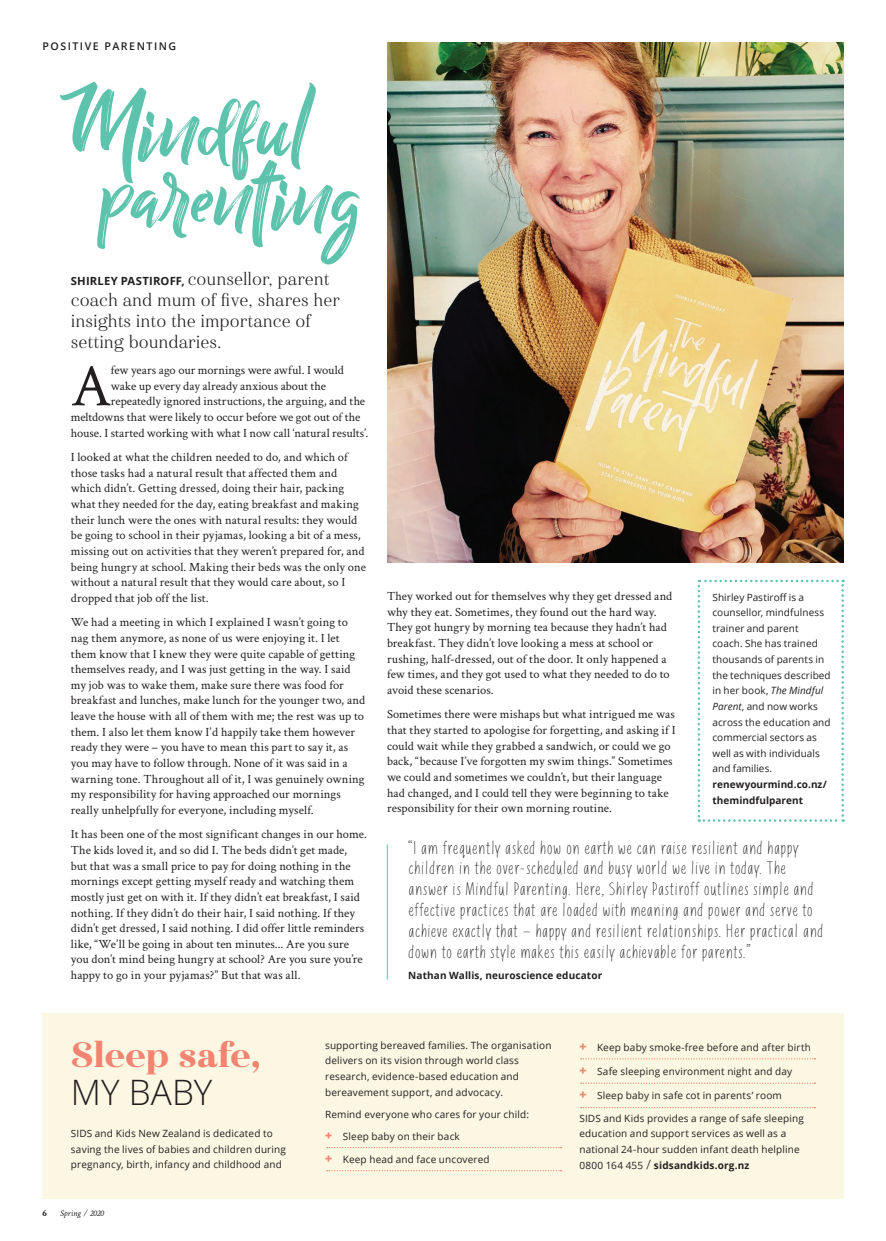
<style>
.page{position:relative;width:886px;height:1241px;background:#fff}
.page>*{position:absolute;margin:0;border:0;box-sizing:border-box;transform-origin:0 0}
.t1{font:100px "Billy Ohio";color:#5dc3ad}
.t2{font:60.88px "Crimson Text";color:#231f20}
.t3{font:35px "Haboro Nor Bla";letter-spacing:-.01em;color:#f48472}
.t4{font:300 35px "Open Sans";letter-spacing:.005em;color:#231f20}
.t5{font:100 17.5px/20.9px "Liniga";color:#231f20;scale:1.15 1}
.t6{font:17.5px/21.2px "Haboro Nor Lig";color:#231f20}
.t7{font:12.5px/15.6px "Crimson Text";letter-spacing:.005em;color:#231f20}
.t8{font:700 11.25px "Open Sans";letter-spacing:.015em;color:#231f20}
.t9{font:600 10.62px "Open Sans";letter-spacing:.14em;color:#231f20}
.t10{font:10px/15.6px "Open Sans";letter-spacing:.015em;color:#231f20}
.t11{font:700 10px/15.6px "Open Sans";letter-spacing:.01em;color:#231f20}
.t12{font:700 10px "Crimson Text";color:#231f20}
.t13{font:italic 8.75px "Crimson Text";color:#231f20}
.s1{font-family:"Haboro Nor Lig";font-weight:400;font-size:17.5px}
.s2{font-style:italic}
.s3{font-weight:800;font-size:12.5px;color:#f48472}
.s4{font-family:"Crimson Text";font-size:12.5px}
.s5{font-weight:700}
</style>
<div class="page">
<div style="left:43px;top:1012px;width:801px;height:186px;background:#fcf7e3"></div>
<img style="left:387px;top:43px;width:456px;height:519px">
<svg style="left:698px;top:579px;width:146px;height:242px"></svg>
<svg style="left:581px;top:1082px;width:234px;height:1px"></svg>
<svg style="left:581px;top:1107px;width:234px;height:1px"></svg>
<svg style="left:327px;top:1170px;width:235px;height:1px"></svg>
<svg style="left:581px;top:1058px;width:234px;height:1px"></svg>
<hr style="left:387px;top:844px;width:1px;height:135px;background:#5dc3ad">
<p class="t9" style="left:43px;top:39px;width:135px">POSITIVE PARENTING</p>
<h1 class="t1" style="left:59px;top:66px;width:249px">Mindful</h1>
<h1 class="t1" style="left:99px;top:135px;width:264px">parenting</h1>
<p class="t8" style="left:71px;top:272px;width:260px">SHIRLEY PASTIROFF, <span class="s1">counsellor, parent</span></p>
<h3 class="t6" style="left:71px;top:289px;width:271px">coach and mum of five, shares her insights into the importance of setting boundaries.</h3>
<h2 class="t2" style="left:71px;top:344px;width:42px">A</h2>
<p class="t7" style="left:111px;top:361px;width:234px">few years ago our mornings were awful. I would</p>
<p class="t7" style="left:111px;top:377px;width:217px">wake up every day already anxious about the</p>
<p class="t7" style="left:111px;top:393px;width:256px">repeatedly ignored instructions, the arguing, and the</p>
<p class="t7" style="left:71px;top:408px;width:291px">meltdowns that were likely to occur before we got out of the</p>
<p class="t7" style="left:71px;top:424px;width:299px">house. I started working with what I now call ‘natural results’.</p>
<p class="t7" style="left:71px;top:448px;width:296px">I looked at what the children needed to do, and which of those tasks had a natural result that affected them and which didn’t. Getting dressed, doing their hair, packing what they needed for the day, eating breakfast and making their lunch were the ones with natural results: they would be going to school in their pyjamas, looking a bit of a mess, missing out on activities that they weren’t prepared for, and being hungry at school. Making their beds was the only one without a natural result that they would care about, so I dropped that job off the list.</p>
<p class="t7" style="left:71px;top:614px;width:296px">We had a meeting in which I explained I wasn’t going to nag them anymore, as none of us were enjoying it. I let them know that I knew they were quite capable of getting themselves ready, and I was just getting in the way. I said my job was to wake them, make sure there was food for breakfast and lunches, make lunch for the younger two, and leave the house with all of them with me; the rest was up to them. I also let them know I’d happily take them however ready they were – you have to mean this part to say it, as you may have to follow through. None of it was said in a warning tone. Throughout all of it, I was genuinely owning my responsibility for having approached our mornings really unhelpfully for everyone, including myself.</p>
<p class="t7" style="left:71px;top:826px;width:297px">It has been one of the most significant changes in our home.<br>The kids loved it, and so did I. The beds didn’t get made,<br>but that was a small price to pay for doing nothing in the mornings except getting myself ready and watching them mostly just get on with it. If they didn’t eat breakfast, I said nothing. If they didn’t do their hair, I said nothing. If they didn’t get dressed, I said nothing. I did offer little reminders like, “We’ll be going in about ten minutes... Are you sure you don’t mind being hungry at school? Are you sure you’re happy to go in your pyjamas?” But that was all.</p>
<p class="t7" style="left:387px;top:587px;width:287px">They worked out for themselves why they get dressed and why they eat. Sometimes, they found out the hard way.<br>They got hungry by morning tea because they hadn’t had breakfast. They didn’t love looking a mess at school or rushing, half-dressed, out of the door. It only happened a few times, and they got used to what they needed to do to avoid these scenarios.</p>
<p class="t7" style="left:387px;top:706px;width:290px">Sometimes there were mishaps but what intrigued me was that they started to apologise for forgetting, and asking if I could wait while they grabbed a sandwich, or could we go back, “because I’ve forgotten my swim things.” Sometimes we could and sometimes we couldn’t, but their language had changed, and I could tell they were beginning to take responsibility for their own morning routine.</p>
<p class="t10" style="left:712px;top:588px;width:120px">Shirley Pastiroff is a counsellor, mindfulness trainer and parent coach. She has trained thousands of parents in the techniques described in her book, <span class="s2">The Mindful<br>Parent</span>, and now works across the education and commercial sectors as well as with individuals and families.</p>
<p class="t11" style="left:712px;top:776px;width:116px">renewyourmind.co.nz/ themindfulparent</p>
<p class="t5" style="left:408px;top:837px;width:363px">“I am frequently asked how on earth we can raise resilient and happy children in the over-scheduled and busy world we live in today. The answer is Mindful Parenting. Here, Shirley Pastiroff outlines simple and effective practices that are loaded with meaning and power and serve to achieve exactly that — happy and resilient relationships. Her practical and down to earth style makes this easily achievable for parents.”</p>
<p class="t11" style="left:408px;top:967px;width:196px">Nathan Wallis, neuroscience educator</p>
<h3 class="t3" style="left:71px;top:1031px;width:192px">Sleep safe,</h3>
<h3 class="t4" style="left:71px;top:1067px;width:143px">MY BABY</h3>
<p class="t10" style="left:71px;top:1124px;width:217px">SIDS and Kids New Zealand is dedicated to saving the lives of babies and children during pregnancy, birth, infancy and childhood and</p>
<p class="t12" style="left:43px;top:1206px;width:6px">6</p>
<p class="t13" style="left:60px;top:1208px;width:45px">Spring / 2020</p>
<p class="t10" style="left:325px;top:1036px;width:228px">supporting bereaved families. The organisation delivers on its vision through world class research, evidence-based education and bereavement support, and advocacy.</p>
<p class="t10" style="left:325px;top:1105px;width:205px">Remind everyone who cares for your child:</p>
<p class="t10" style="left:325px;top:1127px;width:136px"><span class="s3">+</span> Sleep baby on their back</p>
<p class="t10" style="left:325px;top:1151px;width:166px"><span class="s3">+</span> Keep head and face uncovered</p>
<p class="t10" style="left:579px;top:1038px;width:233px"><span class="s3">+</span> Keep baby smoke-free before and after birth</p>
<p class="t10" style="left:579px;top:1062px;width:214px"><span class="s3">+</span> Safe sleeping environment night and day</p>
<p class="t10" style="left:579px;top:1086px;width:204px"><span class="s3">+</span> Sleep baby in safe cot in parents’ room</p>
<p class="t10" style="left:579px;top:1109px;width:226px">SIDS and Kids provides a range of safe sleeping education and support services as well as a national 24-hour sudden infant death helpline 0800 164 455 <span class="s4">/</span> <span class="s5">sidsandkids.org.nz</span></p>
</div>
